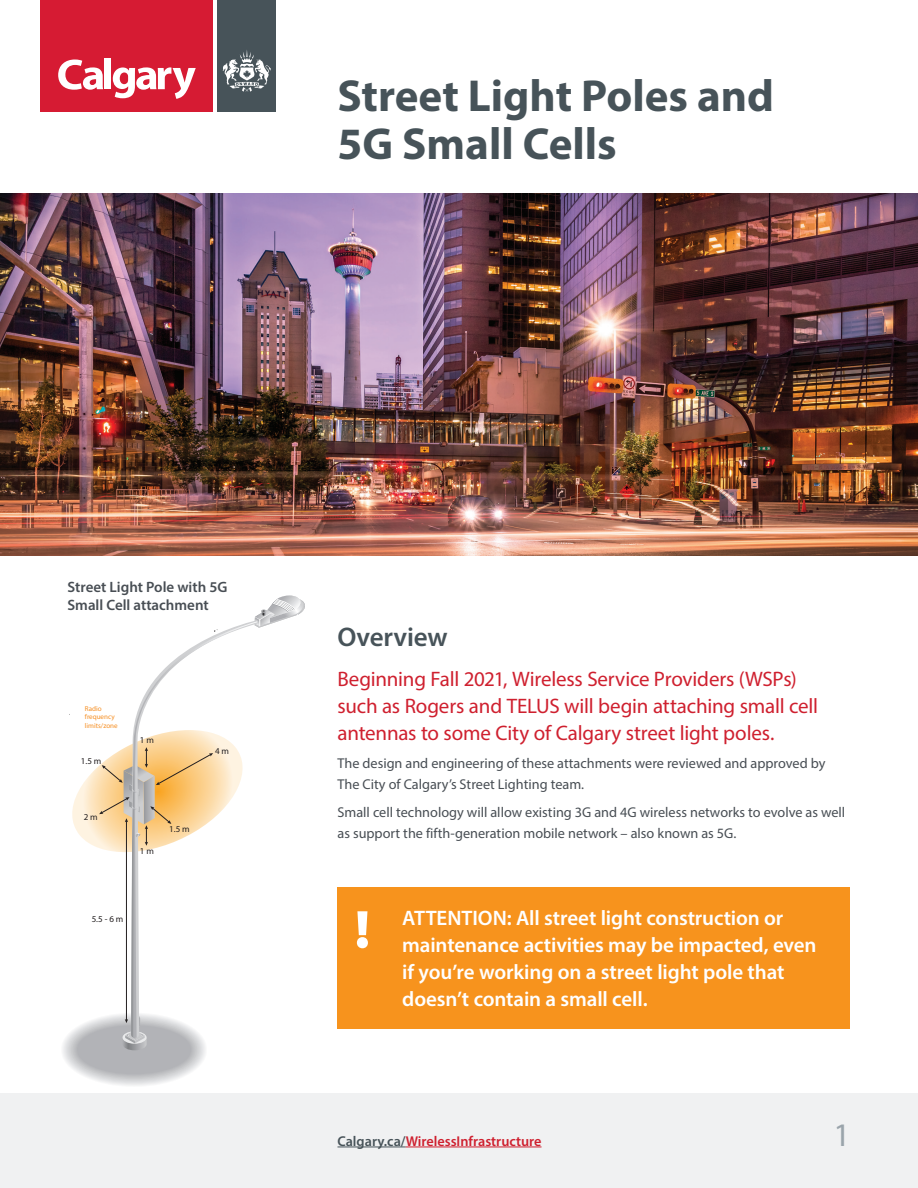
<style>
.page{position:relative;width:918px;height:1188px;background:#fff}
.page>*{position:absolute;margin:0;border:0;box-sizing:border-box;transform-origin:0 0}
.t1{font:900 54px "Myriad Pro";color:#fff}
.t2{font:700 45px/48px "Myriad Pro";color:#475359}
.t3{font:33px "Myriad Pro";color:#9aa4ab}
.t4{font:600 27px "Myriad Pro";letter-spacing:-.005em;color:#475359}
.t5{font:21px/27px "Myriad Pro";letter-spacing:-.01em;color:#cf202f}
.t6{font:600 21px/27px "Myriad Pro";letter-spacing:-.005em;color:#fff}
.t7{font:600 15px/18px "Myriad Pro";color:#484e54}
.t8{font:14.25px/21px "Myriad Pro";color:#484e54}
.t9{font:600 14.25px "Myriad Pro";color:#cf202f}
.t10{font:9px "Myriad Pro";color:#231f20}
.t11{font:7.05px/8.4px "Myriad Pro";color:#f68e21}
.s1{color:#475359}
</style>
<div class="page">
<div style="left:0;top:1094px;width:918px;height:94px;background:#f0f1f2"></div>
<img style="left:0;top:193px;width:918px;height:362px">
<div style="left:76px;top:1025px;width:116px;height:50px;background:#b9babd;border-radius:50%"></div>
<div style="left:78px;top:1026px;width:112px;height:47px;background:#b2b3b7;border-radius:50%"></div>
<svg style="left:254px;top:596px;width:51px;height:32px"></svg>
<svg style="left:133px;top:621px;width:124px;height:109px"></svg>
<svg style="left:214px;top:629px;width:4px;height:3px"></svg>
<svg style="left:63px;top:730px;width:180px;height:320px"></svg>
<div style="left:338px;top:888px;width:512px;height:141px;background:#f7931d"></div>
<div style="left:40px;top:0;width:173px;height:112px;background:#d61b33"></div>
<div style="left:217px;top:0;width:59px;height:112px;background:#475359"></div>
<svg style="left:58px;top:60px;width:45px;height:30px"></svg>
<div style="left:105px;top:58px;width:6px;height:31px;background:#fff"></div>
<svg style="left:113px;top:67px;width:83px;height:32px"></svg>
<svg style="left:222px;top:50px;width:49px;height:42px"></svg>
<hr style="left:338px;top:1147px;width:68px;height:1px;background:#475359">
<hr style="left:406px;top:1147px;width:136px;height:1px;background:#cf202f">
<h2 class="t2" style="left:338px;top:70px;width:438px">Street Light Poles and<br>5G Small Cells</h2>
<p class="t7" style="left:68px;top:578px;width:161px">Street Light Pole with 5G<br>Small Cell attachment</p>
<p class="t11" style="left:85px;top:704px;width:34px">Radio frequency limits/zone</p>
<p class="t10" style="left:81px;top:756px;width:22px">1.5 m</p>
<p class="t10" style="left:84px;top:811px;width:16px">2 m</p>
<p class="t10" style="left:140px;top:735px;width:16px">1 m</p>
<p class="t10" style="left:140px;top:845px;width:16px">1 m</p>
<p class="t10" style="left:169px;top:823px;width:22px">1.5 m</p>
<p class="t10" style="left:92px;top:913px;width:33px">5.5 - 6 m</p>
<p class="t10" style="left:215px;top:745px;width:16px">4 m</p>
<h3 class="t4" style="left:338px;top:619px;width:112px">Overview</h3>
<h3 class="t5" style="left:338px;top:665px;width:482px">Beginning Fall 2021, Wireless Service Providers (WSPs) such as Rogers and TELUS will begin attaching small cell antennas to some City of Calgary street light poles.</h3>
<p class="t8" style="left:338px;top:752px;width:489px">The design and engineering of these attachments were reviewed and approved by<br>The City of Calgary’s Street Lighting team.</p>
<p class="t8" style="left:338px;top:801px;width:509px">Small cell technology will allow existing 3G and 4G wireless networks to evolve as well as support the fifth-generation mobile network – also known as 5G.</p>
<h1 class="t1" style="left:355px;top:893px;width:17px">!</h1>
<h3 class="t6" style="left:402px;top:904px;width:416px">ATTENTION: All street light construction or maintenance activities may be impacted, even if you’re working on a street light pole that doesn’t contain a small cell.</h3>
<p class="t9" style="left:338px;top:1132px;width:206px"><span class="s1">Calgary.ca/</span>WirelessInfrastructure</p>
<h3 class="t3" style="left:834px;top:1114px;width:18px">1</h3>
</div>
